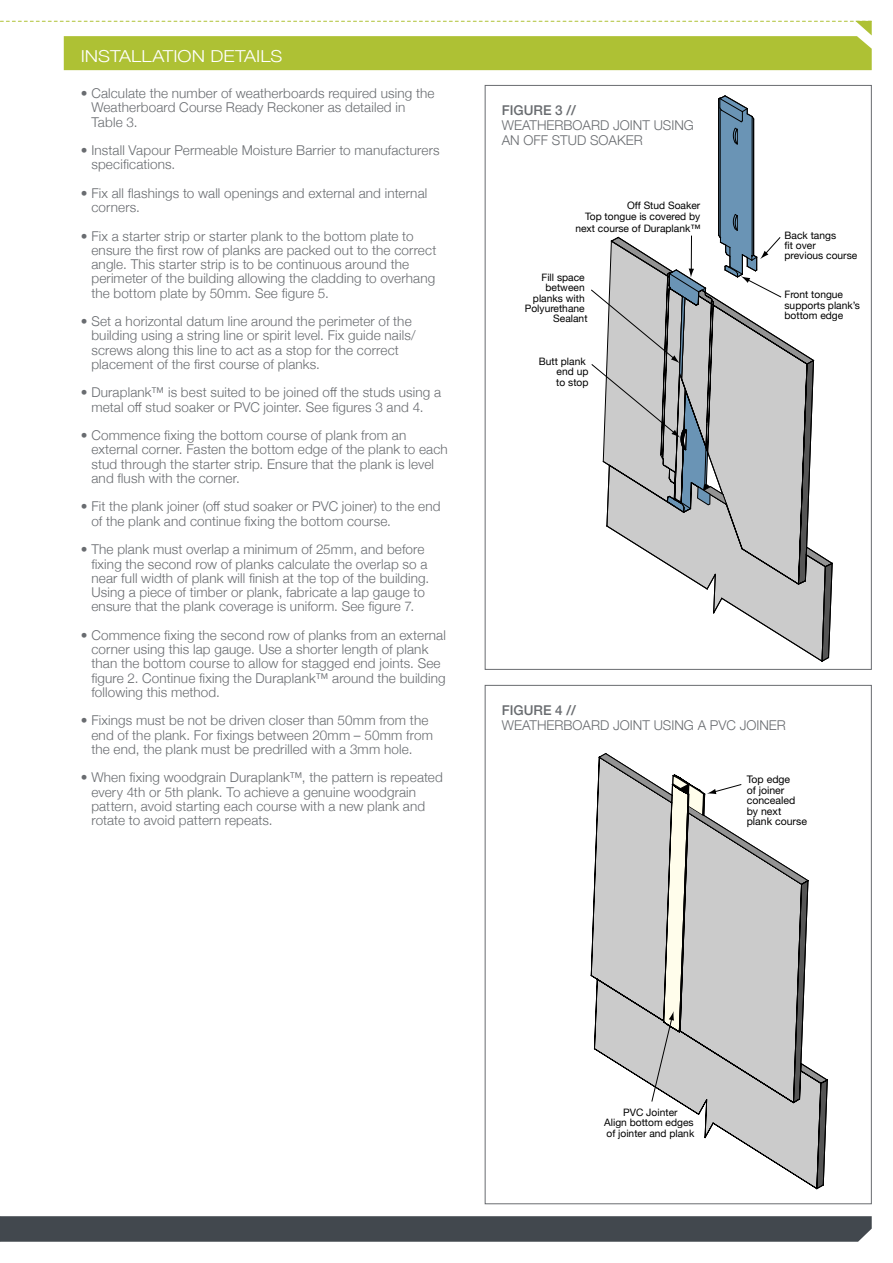
<style>
.page{position:relative;width:893px;height:1263px;background:#fff}
.page>*{position:absolute;margin:0;border:0;box-sizing:border-box;transform-origin:0 0}
.t1{font:300 16.5px "Helvetica Neue";color:#fff;scale:1.15 1}
.t2{font:300 13.5px/14.2px "Helvetica Neue";letter-spacing:.01em;color:#696c70}
.t3{font:500 13.5px "Helvetica Neue";color:#696c70}
.t4{font:10.5px/10.5px "Helvetica Neue LT Std";color:#000}
.t5{font:10.2px/10.5px "Helvetica Neue";color:#000}
</style>
<div class="page">
<svg style="left:0;top:1216px;width:872px;height:26px;background:#464c51"></svg>
<svg style="left:591px;top:96px;width:241px;height:566px"></svg>
<svg style="left:591px;top:753px;width:236px;height:435px"></svg>
<svg style="left:0;top:21px;width:872px;height:49px"></svg>
<p class="t1" style="left:81px;top:42px;width:177px">INSTALLATION DETAILS</p>
<p class="t2" style="left:91px;top:85px;width:345px;text-indent:-11px">• Calculate the number of weatherboards required using the<br>Weatherboard Course Ready Reckoner as detailed in<br>Table 3.</p>
<p class="t2" style="left:91px;top:142px;width:350px;text-indent:-11px">• Install Vapour Permeable Moisture Barrier to manufacturers specifications.</p>
<p class="t2" style="left:91px;top:185px;width:337px;text-indent:-11px">• Fix all flashings to wall openings and external and internal corners.</p>
<p class="t2" style="left:91px;top:228px;width:346px;text-indent:-11px">• Fix a starter strip or starter plank to the bottom plate to ensure the first row of planks are packed out to the correct angle. This starter strip is to be continuous around the perimeter of the building allowing the cladding to overhang the bottom plate by 50mm. See figure 5.</p>
<p class="t2" style="left:91px;top:313px;width:326px;text-indent:-11px">• Set a horizontal datum line around the perimeter of the building using a string line or spirit level. Fix guide nails/ screws along this line to act as a stop for the correct placement of the first course of planks.</p>
<p class="t2" style="left:81px;top:384px;width:362px;text-align:center">• Duraplank™ is best suited to be joined off the studs using a metal off stud soaker or PVC jointer. See figures 3 and 4.</p>
<p class="t2" style="left:91px;top:427px;width:358px;text-indent:-11px">• Commence fixing the bottom course of plank from an external corner. Fasten the bottom edge of the plank to each stud through the starter strip. Ensure that the plank is level and flush with the corner.</p>
<p class="t2" style="left:91px;top:499px;width:351px;text-indent:-11px">• Fit the plank joiner (off stud soaker or PVC joiner) to the end of the plank and continue fixing the bottom course.</p>
<p class="t2" style="left:91px;top:541px;width:339px;text-indent:-11px">• The plank must overlap a minimum of 25mm, and before fixing the second row of planks calculate the overlap so a near full width of plank will finish at the top of the building.<br>Using a piece of timber or plank, fabricate a lap gauge to ensure that the plank coverage is uniform. See figure 7.</p>
<p class="t2" style="left:91px;top:627px;width:356px;text-indent:-11px">• Commence fixing the second row of planks from an external corner using this lap gauge. Use a shorter length of plank than the bottom course to allow for stagged end joints. See figure 2. Continue fixing the Duraplank™ around the building following this method.</p>
<p class="t2" style="left:91px;top:712px;width:343px;text-indent:-11px">• Fixings must be not be driven closer than 50mm from the end of the plank. For fixings between 20mm – 50mm from the end, the plank must be predrilled with a 3mm hole.</p>
<p class="t2" style="left:91px;top:769px;width:353px;text-indent:-11px">• When fixing woodgrain Duraplank™, the pattern is repeated every 4th or 5th plank. To achieve a genuine woodgrain pattern, avoid starting each course with a new plank and rotate to avoid pattern repeats.</p>
<p class="t3" style="left:502px;top:99px;width:76px">FIGURE 3 //</p>
<p class="t2" style="left:502px;top:117px;width:194px;line-height:15px">WEATHERBOARD JOINT USING<br>AN OFF STUD SOAKER</p>
<p class="t5" style="left:575px;top:201px;width:127px;line-height:11.1px;text-align:right">Off Stud Soaker<br>Top tongue is covered by next course of Duraplank™</p>
<p class="t5" style="left:525px;top:272px;width:64px;text-align:right">Fill space between planks with<br>Polyurethane<br>Sealant</p>
<p class="t5" style="left:556px;top:357px;width:34px;text-indent:-17px">Butt plank end up to stop</p>
<p class="t5" style="left:784px;top:230px;width:74px">Back tangs<br>fit over<br>previous course</p>
<p class="t5" style="left:784px;top:290px;width:77px">Front tongue supports plank’s bottom edge</p>
<p class="t3" style="left:502px;top:699px;width:76px">FIGURE 4 //</p>
<p class="t2" style="left:502px;top:717px;width:286px">WEATHERBOARD JOINT USING A PVC JOINER</p>
<p class="t4" style="left:747px;top:774px;width:62px">Top edge<br>of joiner concealed by next plank course</p>
<p class="t5" style="left:604px;top:1107px;width:92px;text-align:center">PVC Jointer<br>Align bottom edges of jointer and plank</p>
</div>
